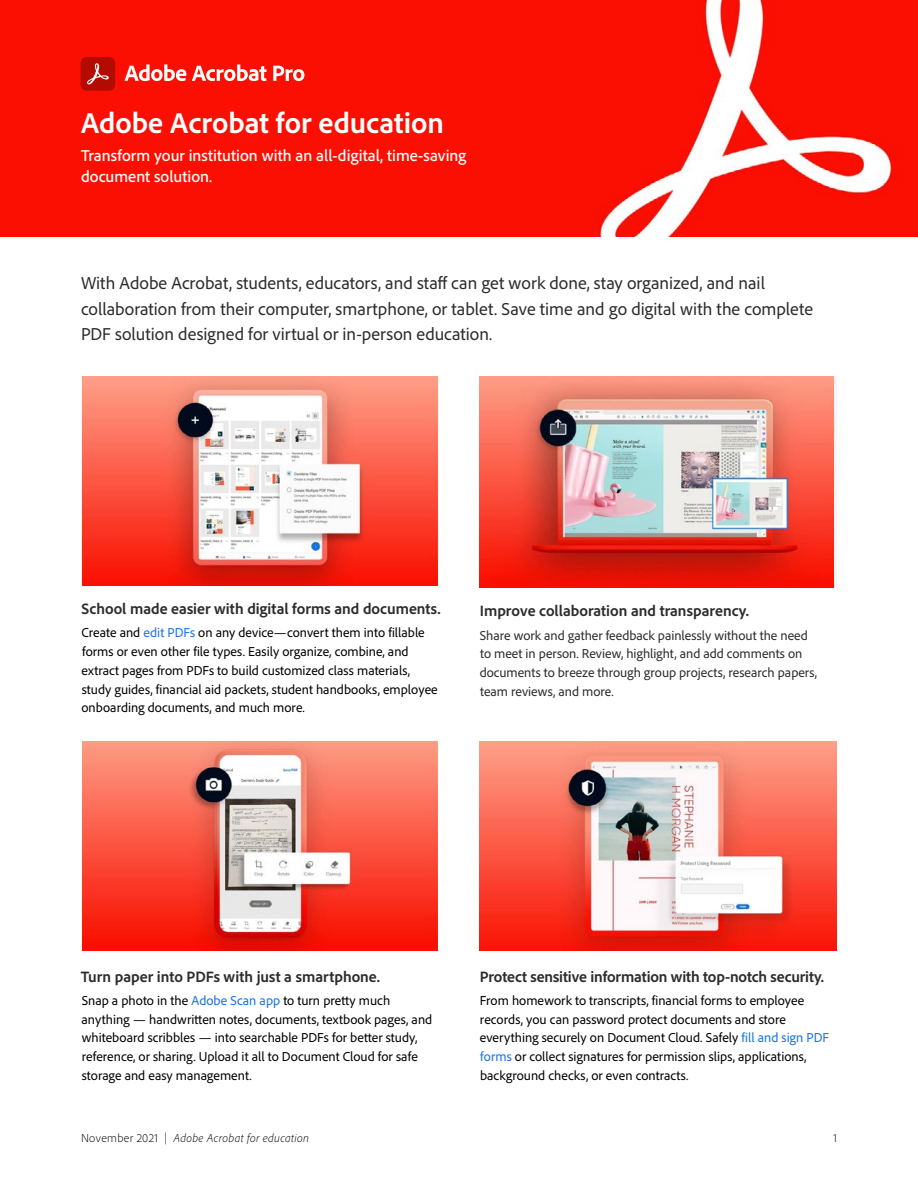
<style>
.page{position:relative;width:918px;height:1188px;background:#fff}
.page>*{position:absolute;margin:0;border:0;box-sizing:border-box;transform-origin:0 0}
.t1{font:700 30px "Adobe Clean";color:#fff}
.t2{font:18px/25.5px "Adobe Clean";color:#2c2c2c}
.t3{font:500 16.5px/21px "Adobe Clean";color:#fff}
.t4{font:700 15.75px "Adobe Clean";color:#2c2c2c}
.t5{font:13.5px/18.8px "Adobe Clean";color:#000}
.t6{font:13.5px/18.8px "Adobe Clean";letter-spacing:-.005em;color:#2c2c2c}
.t7{font:italic 300 12px "Adobe Clean";letter-spacing:.025em;color:#000}
.t8{font:300 12px "Adobe Clean";color:#000}
.s1{color:#1473e6}
.s2{font-style:normal}
</style>
<div class="page">
<img style="left:0;top:0;width:918px;height:237px">
<img style="left:82px;top:376px;width:355px;height:209px">
<img style="left:82px;top:742px;width:355px;height:209px">
<img style="left:479px;top:376px;width:355px;height:212px">
<img style="left:479px;top:742px;width:358px;height:209px">
<div style="left:81px;top:57px;width:34px;height:34px;background:#b30b00;border-radius:6px"></div>
<svg style="left:87px;top:63px;width:22px;height:21px"></svg>
<svg style="left:125px;top:64px;width:61px;height:17px"></svg>
<svg style="left:192px;top:64px;width:74px;height:17px"></svg>
<svg style="left:273px;top:66px;width:31px;height:15px"></svg>
<h1 class="t1" style="left:81px;top:103px;width:365px">Adobe Acrobat for education</h1>
<p class="t3" style="left:81px;top:145px;width:387px">Transform your institution with an all-digital, time-saving document solution.</p>
<p class="t2" style="left:81px;top:270px;width:734px">With Adobe Acrobat, students, educators, and staff can get work done, stay organized, and nail collaboration from their computer, smartphone, or tablet. Save time and go digital with the complete<br>PDF solution designed for virtual or in-person education.</p>
<p class="t4" style="left:82px;top:599px;width:361px">School made easier with digital forms and documents.</p>
<p class="t5" style="left:81px;top:623px;width:358px">Create and <span class="s1">edit PDFs</span> on any device—convert them into fillable forms or even other file types. Easily organize, combine, and extract pages from PDFs to build customized class materials, study guides, financial aid packets, student handbooks, employee onboarding documents, and much more.</p>
<p class="t4" style="left:480px;top:601px;width:271px">Improve collaboration and transparency.</p>
<p class="t6" style="left:480px;top:625px;width:339px">Share work and gather feedback painlessly without the need to meet in person. Review, highlight, and add comments on documents to breeze through group projects, research papers, team reviews, and more.</p>
<p class="t4" style="left:81px;top:966px;width:301px">Turn paper into PDFs with just a smartphone.</p>
<p class="t5" style="left:82px;top:991px;width:352px">Snap a photo in the <span class="s1">Adobe Scan app</span> to turn pretty much anything — handwritten notes, documents, textbook pages, and whiteboard scribbles — into searchable PDFs for better study, reference, or sharing. Upload it all to Document Cloud for safe storage and easy management.</p>
<p class="t4" style="left:480px;top:966px;width:346px">Protect sensitive information with top-notch security.</p>
<p class="t5" style="left:480px;top:991px;width:351px">From homework to transcripts, financial forms to employee records, you can password protect documents and store everything securely on Document Cloud. Safely <span class="s1">fill and sign PDF forms</span> or collect signatures for permission slips, applications, background checks, or even contracts.</p>
<p class="t7" style="left:81px;top:1131px;width:230px"><span class="s2">November 2021 |</span> Adobe Acrobat for education</p>
<p class="t8" style="left:833px;top:1130px;width:5px">1</p>
</div>
